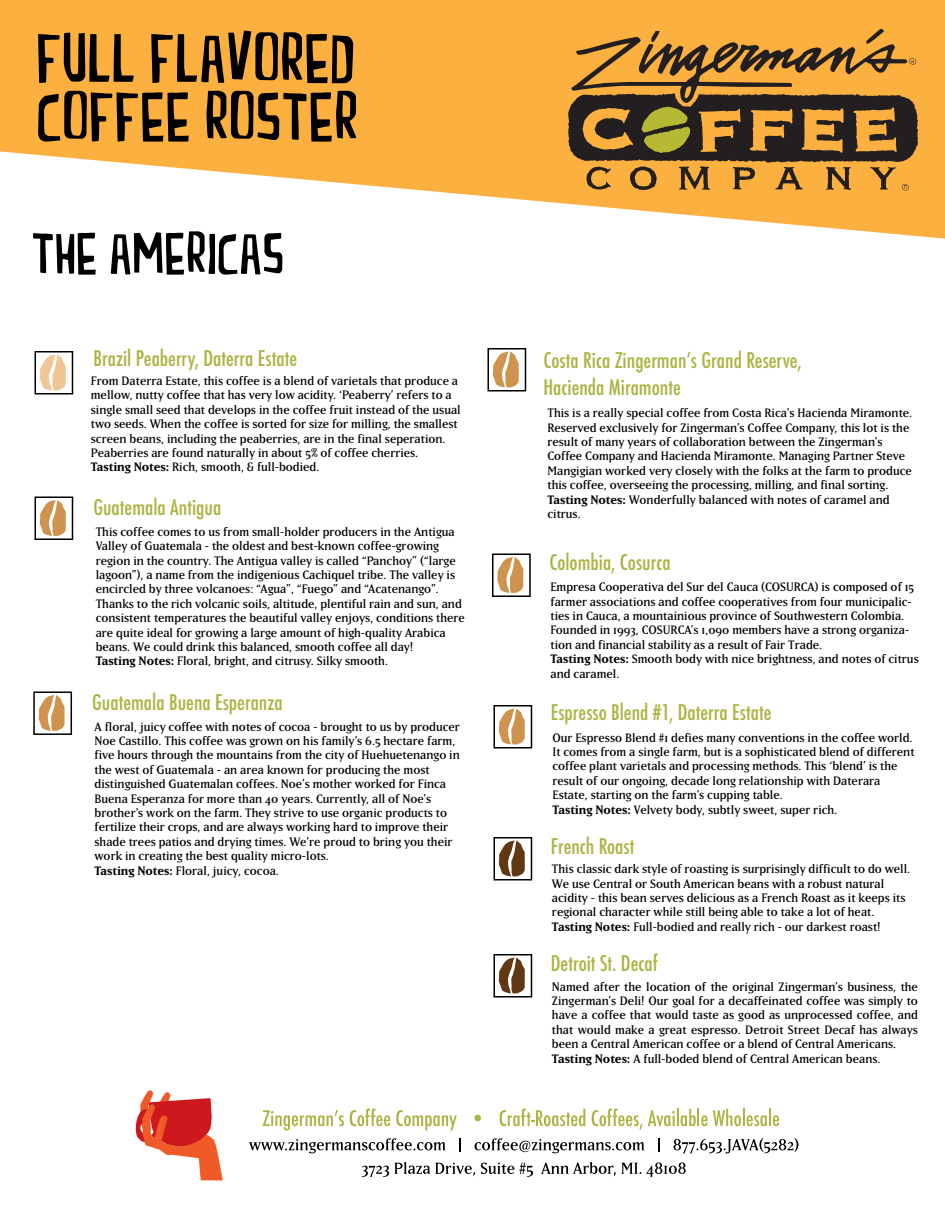
<style>
.page{position:relative;width:945px;height:1215px;background:#fff}
.page>*{position:absolute;margin:0;border:0;box-sizing:border-box;transform-origin:0 0}
.t1{font:300 81px/58.5px "Ham Hand";color:#000}
.t2{font:300 69px "Ham Hand";color:#000}
.t3{font:500 condensed 21px/27px "Futura";color:#abb442}
.t4{font:12px/14.4px "Matrix Reg";color:#000}
.s1{font-family:"Matrix";font-weight:700}
</style>
<div class="page">
<svg style="left:0;top:0;width:945px;height:239px;fill:#fbb040"></svg>
<svg style="left:568px;top:29px;width:350px;height:161px;background:#a17532"></svg>
<svg style="left:262px;top:1110px;width:82px;height:21px"></svg>
<svg style="left:350px;top:1108px;width:40px;height:18px"></svg>
<svg style="left:396px;top:1110px;width:61px;height:20px"></svg>
<svg style="left:475px;top:1115px;width:6px;height:6px"></svg>
<svg style="left:500px;top:1108px;width:85px;height:18px"></svg>
<svg style="left:592px;top:1108px;width:187px;height:22px"></svg>
<svg style="left:249px;top:1138px;width:197px;height:15px"></svg>
<svg style="left:459px;top:1138px;width:1px;height:14px"></svg>
<svg style="left:475px;top:1138px;width:169px;height:15px"></svg>
<svg style="left:658px;top:1138px;width:1px;height:14px"></svg>
<svg style="left:673px;top:1138px;width:125px;height:15px"></svg>
<svg style="left:362px;top:1162px;width:113px;height:15px"></svg>
<svg style="left:481px;top:1163px;width:52px;height:14px"></svg>
<svg style="left:541px;top:1162px;width:145px;height:15px"></svg>
<svg style="left:135px;top:1090px;width:88px;height:90px"></svg>
<svg style="left:34px;top:351px;width:39px;height:43px"></svg>
<svg style="left:488px;top:348px;width:38px;height:44px"></svg>
<svg style="left:34px;top:496px;width:39px;height:44px"></svg>
<svg style="left:494px;top:837px;width:38px;height:43px"></svg>
<svg style="left:492px;top:554px;width:39px;height:43px"></svg>
<svg style="left:494px;top:705px;width:38px;height:43px"></svg>
<svg style="left:494px;top:954px;width:38px;height:44px"></svg>
<svg style="left:33px;top:691px;width:39px;height:44px"></svg>
<h1 class="t1" style="left:38px;top:31px;width:324px">FULL FLAVORED<br>COFFEE ROSTER</h1>
<h2 class="t2" style="left:33px;top:229px;width:254px">THE AMERICAS</h2>
<h3 class="t3" style="left:93px;top:345px;width:205px">Brazil Peaberry, Daterra Estate</h3>
<h3 class="t3" style="left:543px;top:346px;width:260px">Costa Rica Zingermanʼs Grand Reserve,<br>Hacienda Miramonte</h3>
<p class="t4" style="left:91px;top:373px;width:371px">From Daterra Estate, this coffee is a blend of varietals that produce a mellow, nutty coffee that has very low acidity. ‘Peaberry’ refers to a single small seed that develops in the coffee fruit instead of the usual two seeds. When the coffee is sorted for size for milling, the smallest screen beans, including the peaberries, are in the final seperation.<br>Peaberries are found naturally in about 5% of coffee cherries.<br><span class="s1">Tasting Notes:</span> Rich, smooth, &amp; full-bodied.</p>
<p class="t4" style="left:547px;top:406px;width:366px">This is a really special coffee from Costa Rica’s Hacienda Miramonte.<br>Reserved exclusively for Zingerman’s Coffee Company, this lot is the result of many years of collaboration between the Zingerman’s Coffee Company and Hacienda Miramonte. Managing Partner Steve Mangigian worked very closely with the folks at the farm to produce this coffee, overseeing the processing, milling, and final sorting.<br><span class="s1">Tasting Notes:</span> Wonderfully balanced with notes of caramel and citrus.</p>
<h3 class="t3" style="left:93px;top:493px;width:129px">Guatemala Antigua</h3>
<p class="t4" style="left:96px;top:524px;width:371px">This coffee comes to us from small-holder producers in the Antigua Valley of Guatemala - the oldest and best-known coffee-growing region in the country. The Antigua valley is called “Panchoy” (“large lagoon”), a name from the indigenious Cachiquel tribe. The valley is encircled by three volcanoes: “Agua”, “Fuego” and “Acatenango”.<br>Thanks to the rich volcanic soils, altitude, plentiful rain and sun, and consistent temperatures the beautiful valley enjoys, conditions there are quite ideal for growing a large amount of high-quality Arabica beans. We could drink this balanced, smooth coffee all day!<br><span class="s1">Tasting Notes:</span> Floral, bright, and citrusy. Silky smooth.</p>
<h3 class="t3" style="left:92px;top:688px;width:192px">Guatemala Buena Esperanza</h3>
<p class="t4" style="left:95px;top:719px;width:367px">A floral, juicy coffee with notes of cocoa - brought to us by producer Noe Castillo. This coffee was grown on his family’s 6.5 hectare farm, five hours through the mountains from the city of Huehuetenango in the west of Guatemala - an area known for producing the most distinguished Guatemalan coffees. Noe’s mother worked for Finca Buena Esperanza for more than 40 years. Currently, all of Noe’s brother’s work on the farm. They strive to use organic products to fertilize their crops, and are always working hard to improve their shade trees patios and drying times. We’re proud to bring you their work in creating the best quality micro-lots.<br><span class="s1">Tasting Notes:</span> Floral, juicy, cocoa.</p>
<h3 class="t3" style="left:549px;top:549px;width:123px">Colombia, Cosurca</h3>
<p class="t4" style="left:550px;top:580px;width:370px">Empresa Cooperativa del Sur del Cauca (COSURCA) is composed of 15 farmer associations and coffee cooperatives from four municipalic&shy;ties in Cauca, a mountainious province of Southwestern Colombia.<br>Founded in 1993, COSURCA’s 1,090 members have a strong organiza&shy;tion and financial stability as a result of Fair Trade.<br><span class="s1">Tasting Notes:</span> Smooth body with nice brightness, and notes of citrus and caramel.</p>
<h3 class="t3" style="left:551px;top:699px;width:222px">Espresso Blend #1, Daterra Estate</h3>
<p class="t4" style="left:553px;top:730px;width:364px">Our Espresso Blend #1 defies many conventions in the coffee world.<br>It comes from a single farm, but is a sophisticated blend of different coffee plant varietals and processing methods. This ‘blend’ is the result of our ongoing, decade long relationship with Daterara Estate, starting on the farm’s cupping table.<br><span class="s1">Tasting Notes:</span> Velvety body, subtly sweet, super rich.</p>
<h3 class="t3" style="left:551px;top:832px;width:85px">French Roast</h3>
<p class="t4" style="left:552px;top:862px;width:360px">This classic dark style of roasting is surprisingly difficult to do well.<br>We use Central or South American beans with a robust natural acidity - this bean serves delicious as a French Roast as it keeps its regional character while still being able to take a lot of heat.<br><span class="s1">Tasting Notes:</span> Full-bodied and really rich - our darkest roast!</p>
<h3 class="t3" style="left:551px;top:949px;width:109px">Detroit St. Decaf</h3>
<p class="t4" style="left:552px;top:979px;width:368px">Named after the location of the original Zingerman’s business, the Zingerman’s Deli! Our goal for a decaffeinated coffee was simply to have a coffee that would taste as good as unprocessed coffee, and that would make a great espresso. Detroit Street Decaf has always been a Central American coffee or a blend of Central Americans.<br><span class="s1">Tasting Notes:</span> A full-boded blend of Central American beans.</p>
</div>
